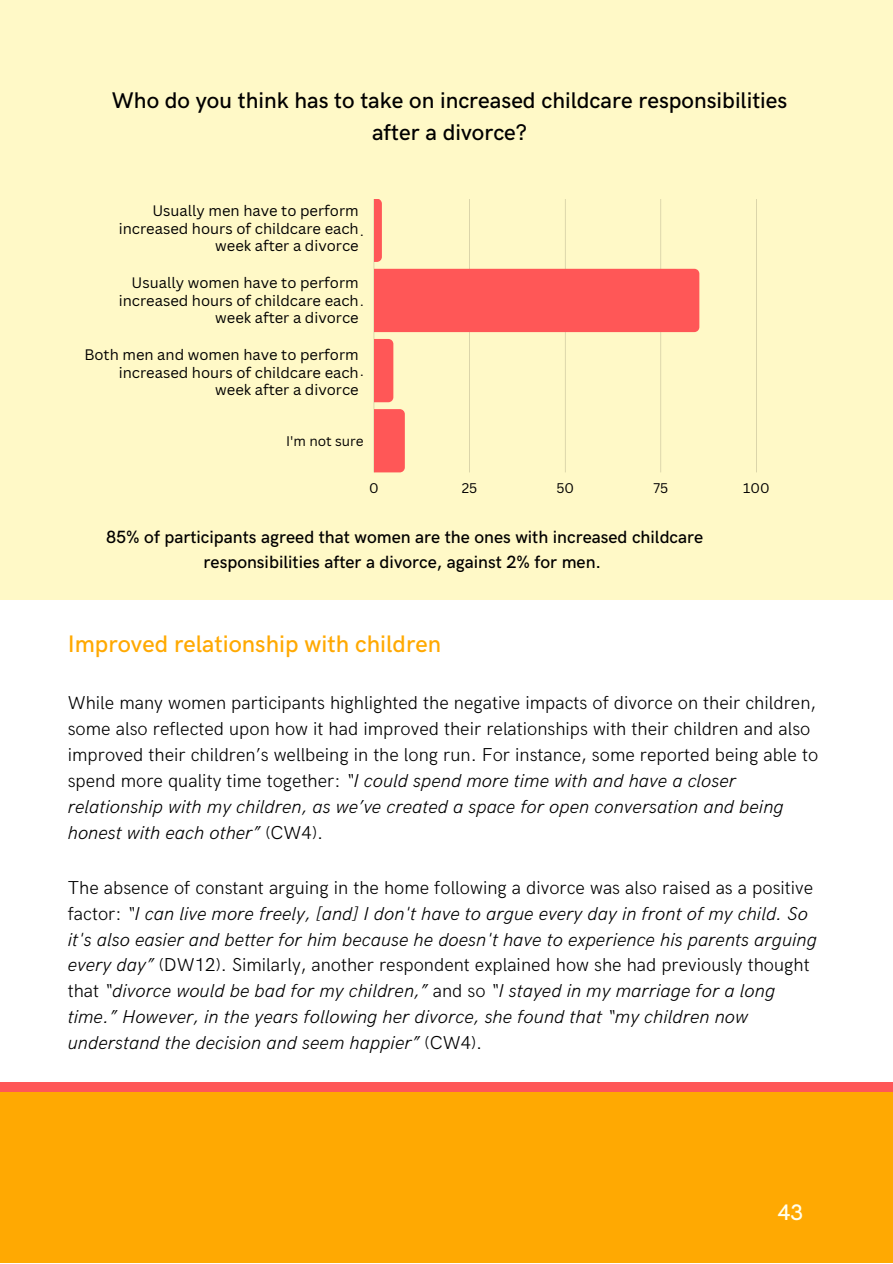
<style>
.page{position:relative;width:893px;height:1264px;background:#fff}
.page>*{position:absolute;margin:0;border:0;box-sizing:border-box;transform-origin:0 0}
.t1{font:500 24px "HK Grotesk";color:#ffa902}
.t2{font:500 22.65px/31.5px "HK Grotesk";color:#000;text-align:center}
.t3{font:500 22.5px "HK Grotesk";color:#ffffef}
.t4{font:italic 300 18.75px/25.8px "HK Grotesk";color:#000}
.t5{font:300 18.75px/25.8px "HK Grotesk";color:#000001}
.t6{font:500 17.7px/24.8px "HK Grotesk";color:#000;text-align:center}
.t7{font:14.7px/17.4px "Canva Sans";color:#000;text-align:right}
.t8{font:13.65px "Canva Sans";color:#000}
.s1{font-size:13.65px}
.s2{font-style:italic}
.s3{font-style:normal}
</style>
<div class="page">
<div style="left:0;top:0;width:892px;height:599px;background:#fff9c7"></div>
<div style="left:0;top:1081px;width:892px;height:152px;background:#ff5757"></div>
<div style="left:0;top:1092px;width:892px;height:170px;background:#ffa902"></div>
<svg style="left:373px;top:199px;width:327px;height:273px"></svg>
<svg style="left:374px;top:199px;width:8px;height:63px"></svg>
<svg style="left:694px;top:269px;width:5px;height:63px"></svg>
<svg style="left:374px;top:339px;width:19px;height:63px"></svg>
<div style="left:374px;top:409px;width:31px;height:63px;background:#ff5757"></div>
<p class="t2" style="left:112px;top:86px;width:677px">Who do you think has to take on increased childcare responsibilities after a divorce?</p>
<p class="t7" style="left:119px;top:202px;width:241px">Usually men have to perform increased hours of childcare each week after a divorce</p>
<p class="t8" style="left:360px;top:221px;width:5px">.</p>
<p class="t7" style="left:132px;top:274px;width:228px">Usually women have to perform</p>
<p class="t7" style="left:215px;top:309px;width:145px">week after a divorce</p>
<p class="t7" style="left:119px;top:291px;width:246px">increased hours of childcare each<span class="s1">.</span></p>
<p class="t7" style="left:84px;top:346px;width:276px">Both men and women have to perform increased hours of childcare each week after a divorce</p>
<p class="t8" style="left:360px;top:361px;width:5px">.</p>
<p class="t8" style="left:286px;top:431px;width:79px">I'm not sure</p>
<p class="t8" style="left:369px;top:478px;width:11px">0</p>
<p class="t8" style="left:462px;top:478px;width:17px">25</p>
<p class="t8" style="left:556px;top:478px;width:19px">50</p>
<p class="t8" style="left:653px;top:478px;width:16px">75</p>
<p class="t8" style="left:743px;top:478px;width:28px">100</p>
<p class="t6" style="left:106px;top:525px;width:598px">85% of participants agreed that women are the ones with increased childcare responsibilities after a divorce, against 2% for men.</p>
<p class="t1" style="left:68px;top:631px;width:375px">Improved relationship with children</p>
<p class="t5" style="left:68px;top:691px;width:751px">While many women participants highlighted the negative impacts of divorce on their children, some also reflected upon how it had improved their relationships with their children and also improved their children’s wellbeing in the long run. For instance, some reported being able to spend more quality time together: <span class="s2">“I could spend more time with and have a closer relationship with my children, as we’ve created a space for open conversation and being honest with each other”</span> (CW4).</p>
<p class="t4" style="left:68px;top:875px;width:750px"><span class="s3">The absence of constant arguing in the home following a divorce was also raised as a positive factor:</span> “I can live more freely, [and] I don't have to argue every day in front of my child. So it's also easier and better for him because he doesn't have to experience his parents arguing every day” <span class="s3">(DW12). Similarly, another respondent explained how she had previously thought that</span> “divorce would be bad for my children,” <span class="s3">and so</span> “I stayed in my marriage for a long time.” However, in the years following her divorce, she found that “my children now understand the decision and seem happier” <span class="s3">(CW4).</span></p>
<p class="t3" style="left:777px;top:1199px;width:27px">43</p>
</div>
